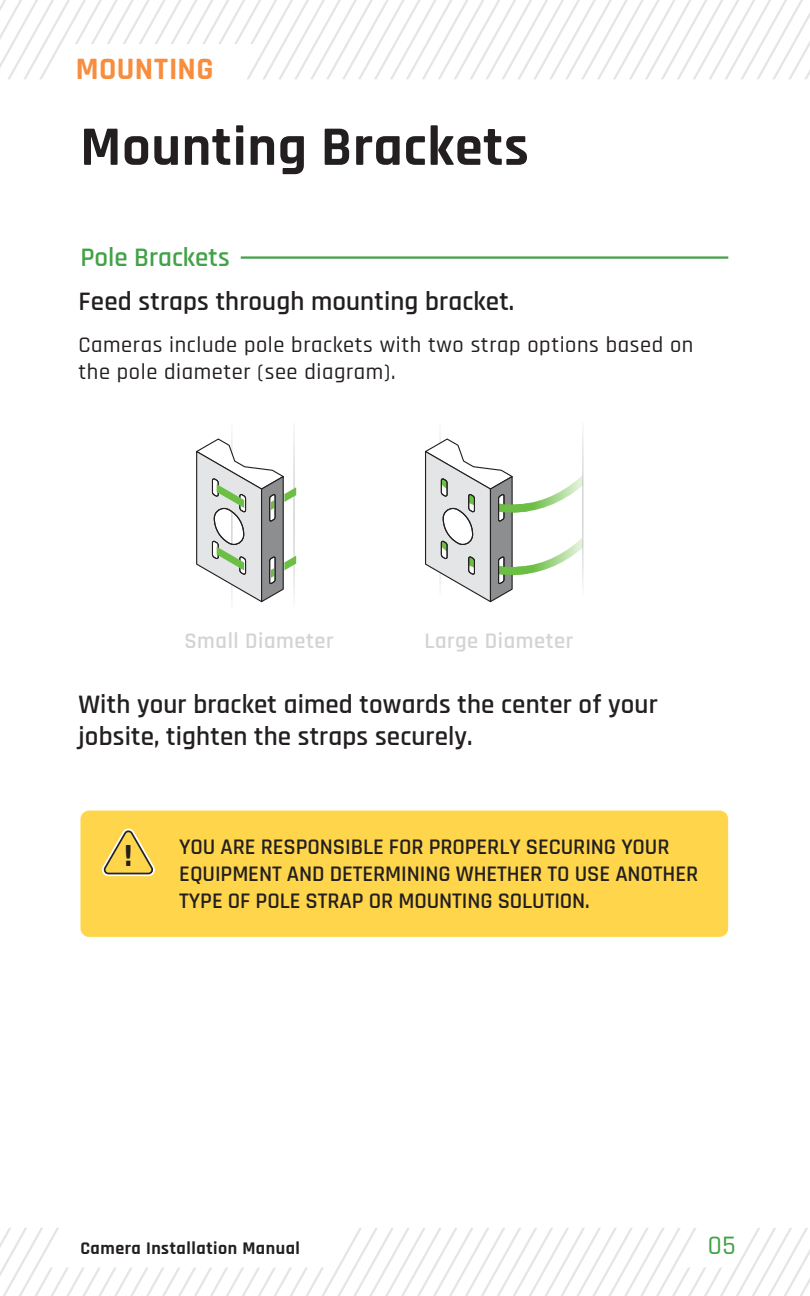
<style>
.page{position:relative;width:810px;height:1296px;background:#fff}
.page>*{position:absolute;margin:0;border:0;box-sizing:border-box;transform-origin:0 0}
.t1{font:700 56.25px "Rajdhani";letter-spacing:.015em;color:#231f20}
.t2{font:700 32.62px "Rajdhani";color:#231f20}
.t3{font:700 31.5px "Rajdhani";letter-spacing:.01em;color:#f78d3d}
.t4{font:600 27px/31.5px "Rajdhani";letter-spacing:.005em;color:#231f20}
.t5{font:600 27px "Rajdhani";color:#41a247}
.t6{font:500 27px "Rajdhani";color:#41a247}
.t7{font:600 22.5px/27px "Rajdhani";letter-spacing:-.005em;color:#231f20}
.t8{font:500 22.5px/27px "Rajdhani";letter-spacing:.025em;color:#231f20}
.t9{font:600 22.5px "Rajdhani";letter-spacing:.025em;color:#d1d3d4}
.t10{font:700 18px "Rajdhani";letter-spacing:.03em;color:#231f20}
</style>
<div class="page">
<svg style="left:0;top:0;width:810px;height:79px"></svg>
<div style="left:80px;top:811px;width:648px;height:126px;background:#ffd64b;border-radius:9px"></div>
<svg style="left:102px;top:828px;width:53px;height:48px"></svg>
<hr style="left:241px;top:256px;width:487px;height:3px;background:#41a247">
<svg style="left:0;top:1228px;width:810px;height:68px"></svg>
<svg style="left:196px;top:433px;width:100px;height:170px"></svg>
<svg style="left:425px;top:431px;width:159px;height:172px"></svg>
<h3 class="t3" style="left:76px;top:50px;width:139px">MOUNTING</h3>
<h1 class="t1" style="left:80px;top:113px;width:450px">Mounting Brackets</h1>
<p class="t5" style="left:80px;top:241px;width:151px">Pole Brackets</p>
<p class="t4" style="left:79px;top:286px;width:437px">Feed straps through mounting bracket.</p>
<p class="t8" style="left:79px;top:332px;width:616px">Cameras include pole brackets with two strap options based on the pole diameter (see diagram).</p>
<p class="t9" style="left:184px;top:627px;width:151px">Small Diameter</p>
<p class="t9" style="left:424px;top:627px;width:151px">Large Diameter</p>
<p class="t4" style="left:79px;top:690px;width:581px">With your bracket aimed towards the center of your jobsite, tighten the straps securely.</p>
<h2 class="t2" style="left:125px;top:835px;width:9px">!</h2>
<p class="t7" style="left:179px;top:834px;width:520px">YOU ARE RESPONSIBLE FOR PROPERLY SECURING YOUR<br>EQUIPMENT AND DETERMINING WHETHER TO USE ANOTHER<br>TYPE OF POLE STRAP OR MOUNTING SOLUTION.</p>
<p class="t10" style="left:80px;top:1237px;width:221px">Camera Installation Manual</p>
<p class="t6" style="left:708px;top:1230px;width:30px">05</p>
</div>
